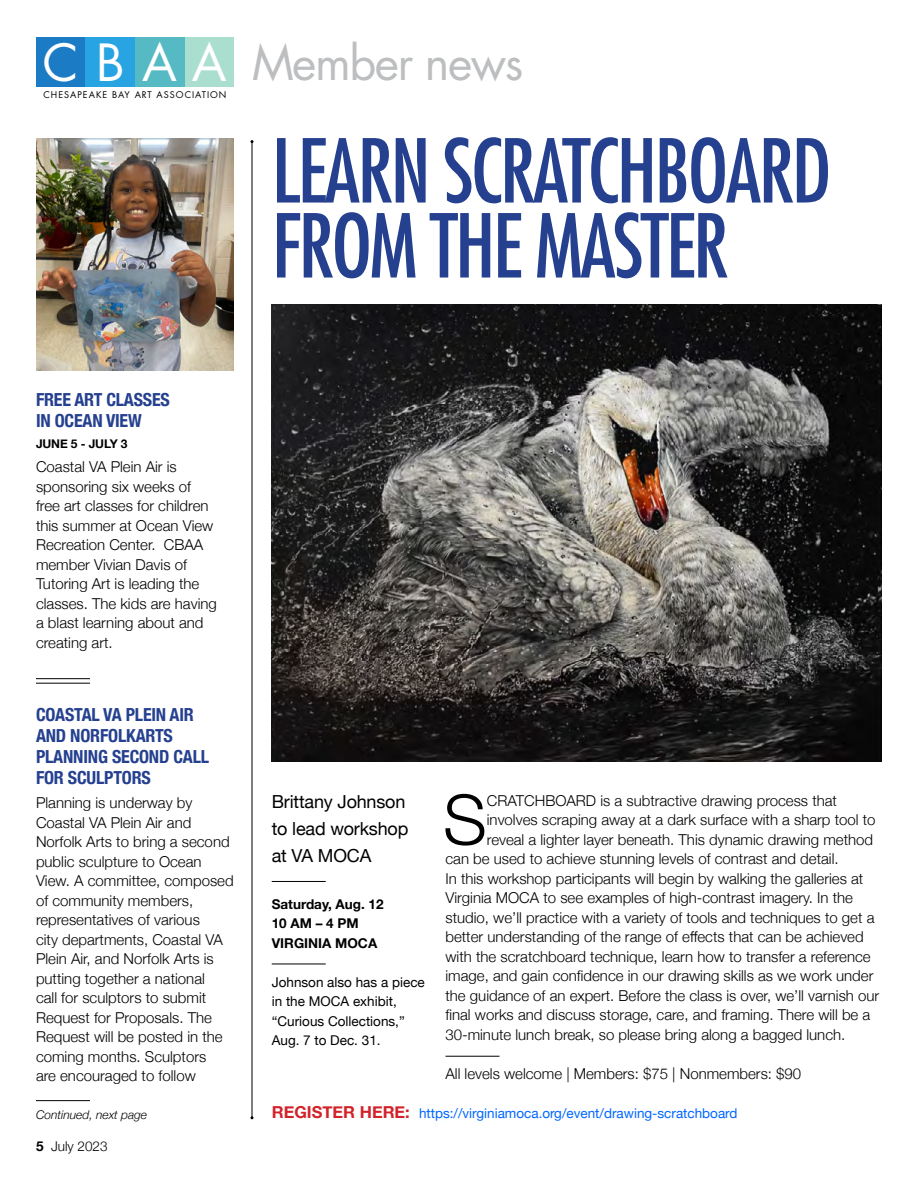
<style>
.page{position:relative;width:918px;height:1188px;background:#fff}
.page>*{position:absolute;margin:0;border:0;box-sizing:border-box;transform-origin:0 0}
.t1{font:condensed 85.5px/75px "Futura Std";letter-spacing:-.03em;color:#24408f}
.t2{font:300 69.6px "Helvetica Neue";color:#000}
.t3{font:49.8px "Futura Std";color:#fff}
.t4{font:46.5px "Futura Std";letter-spacing:-.03em;color:#bcbec0}
.t5{font:700 condensed 18px/21px "Helvetica Neue";letter-spacing:-.01em;color:#24408f}
.t6{font:18px/27px "Helvetica Neue";letter-spacing:-.01em;color:#000}
.t7{font:700 16.5px "Helvetica Neue";color:#d22229}
.t8{font:300 15px/19.5px "Helvetica Neue";color:#000}
.t9{font:13.5px/19.5px "Helvetica Neue";color:#000}
.t10{font:13.5px "Helvetica Neue";color:#06f}
.t11{font:700 13.5px/19.5px "Helvetica Neue";color:#000}
.t12{font:300 13.5px "Helvetica Neue";color:#000}
.t13{font:italic 300 12px "Helvetica Neue";color:#000}
.t14{font:700 12px "Helvetica Neue";letter-spacing:-.01em;color:#000}
.t15{font:9px "Futura Std";letter-spacing:.11em;color:#000}
.s1{font-weight:700;font-size:16.5px;color:#d22229}
.s2{font-weight:700}
</style>
<div class="page">
<img style="left:36px;top:138px;width:198px;height:232px">
<img style="left:272px;top:304px;width:610px;height:457px">
<hr style="left:252px;top:142px;width:1px;height:976px;background:#000">
<hr style="left:36px;top:683px;width:54px;height:1px;background:#000">
<hr style="left:36px;top:678px;width:54px;height:1px;background:#000">
<div style="left:184px;top:37px;width:50px;height:50px;background:#aadfcf"></div>
<div style="left:36px;top:37px;width:50px;height:50px;background:#1b7bc5"></div>
<div style="left:86px;top:37px;width:49px;height:50px;background:#28a4e2"></div>
<div style="left:135px;top:37px;width:49px;height:50px;background:#55bac4"></div>
<hr style="left:272px;top:881px;width:54px;height:1px;background:#000">
<hr style="left:446px;top:1056px;width:54px;height:1px;background:#000">
<hr style="left:272px;top:964px;width:54px;height:1px;background:#000">
<hr style="left:36px;top:1100px;width:54px;height:1px;background:#000">
<h3 class="t3" style="left:43px;top:31px;width:185px">CBAA</h3>
<p class="t15" style="left:44px;top:89px;width:184px">CHESAPEAKE BAY ART ASSOCIATION</p>
<h3 class="t4" style="left:252px;top:33px;width:273px">Member news</h3>
<h1 class="t1" style="left:272px;top:133px;width:561px">LEARN SCRATCHBOARD<br>FROM THE MASTER</h1>
<p class="t5" style="left:36px;top:388px;width:135px">FREE ART CLASSES<br>IN OCEAN VIEW</p>
<p class="t14" style="left:36px;top:434px;width:93px">JUNE 5 - JULY 3</p>
<p class="t8" style="left:36px;top:456px;width:182px">Coastal VA Plein Air is sponsoring six weeks of free art classes for children this summer at Ocean View<br>Recreation Center. CBAA member Vivian Davis of<br>Tutoring Art is leading the classes. The kids are having a blast learning about and creating art.</p>
<p class="t5" style="left:36px;top:703px;width:175px">COASTAL VA PLEIN AIR<br>AND NORFOLKARTS<br>PLANNING SECOND CALL<br>FOR SCULPTORS</p>
<p class="t8" style="left:36px;top:792px;width:199px">Planning is underway by<br>Coastal VA Plein Air and<br>Norfolk Arts to bring a second public sculpture to Ocean<br>View. A committee, composed of community members, representatives of various<br>city departments, Coastal VA<br>Plein Air, and Norfolk Arts is putting together a national<br>call for sculptors to submit<br>Request for Proposals. The<br>Request will be posted in the coming months. Sculptors<br>are encouraged to follow</p>
<p class="t6" style="left:272px;top:789px;width:138px">Brittany Johnson to lead workshop at VA MOCA</p>
<p class="t11" style="left:272px;top:895px;width:113px">SATURDAY, AUG. 12<br>10 AM – 4 PM<br>VIRGINIA MOCA</p>
<p class="t9" style="left:272px;top:973px;width:155px">Johnson also has a piece in the MOCA exhibit, “Curious Collections,”<br>Aug. 7 to Dec. 31.</p>
<h2 class="t2" style="left:443px;top:764px;width:41px">S</h2>
<p class="t8" style="left:487px;top:789px;width:352px">cratchboard is a subtractive drawing process that</p>
<p class="t8" style="left:487px;top:809px;width:390px">involves scraping away at a dark surface with a sharp tool to</p>
<p class="t8" style="left:487px;top:828px;width:388px">reveal a lighter layer beneath. This dynamic drawing method</p>
<p class="t8" style="left:445px;top:848px;width:395px">can be used to achieve stunning levels of contrast and detail.</p>
<p class="t8" style="left:445px;top:867px;width:419px">In this workshop participants will begin by walking the galleries at</p>
<p class="t8" style="left:445px;top:887px;width:74px">Virginia MOCA</p>
<p class="t8" style="left:445px;top:887px;width:435px;text-indent:98px">to see examples of high-contrast imagery. In the studio, we’ll practice with a variety of tools and techniques to get a better understanding of the range of effects that can be achieved with the scratchboard technique, learn how to transfer a reference image, and gain confidence in our drawing skills as we work under the guidance of an expert. Before the class is over, we’ll varnish our final works and discuss storage, care, and framing. There will be a 30-minute lunch break, so please bring along a bagged lunch.</p>
<p class="t8" style="left:445px;top:1062px;width:357px">All levels welcome | Members: $75 | Nonmembers: $90</p>
<p class="t13" style="left:36px;top:1105px;width:113px">Continued, next page</p>
<p class="t7" style="left:272px;top:1099px;width:33px">REGIST</p>
<p class="t10" style="left:333px;top:1103px;width:406px"><span class="s1">ER HERE:</span> https://virginiamoca.org/event/drawing-scratchboard</p>
<p class="t12" style="left:36px;top:1135px;width:73px"><span class="s2">5</span> July 2023</p>
</div>
